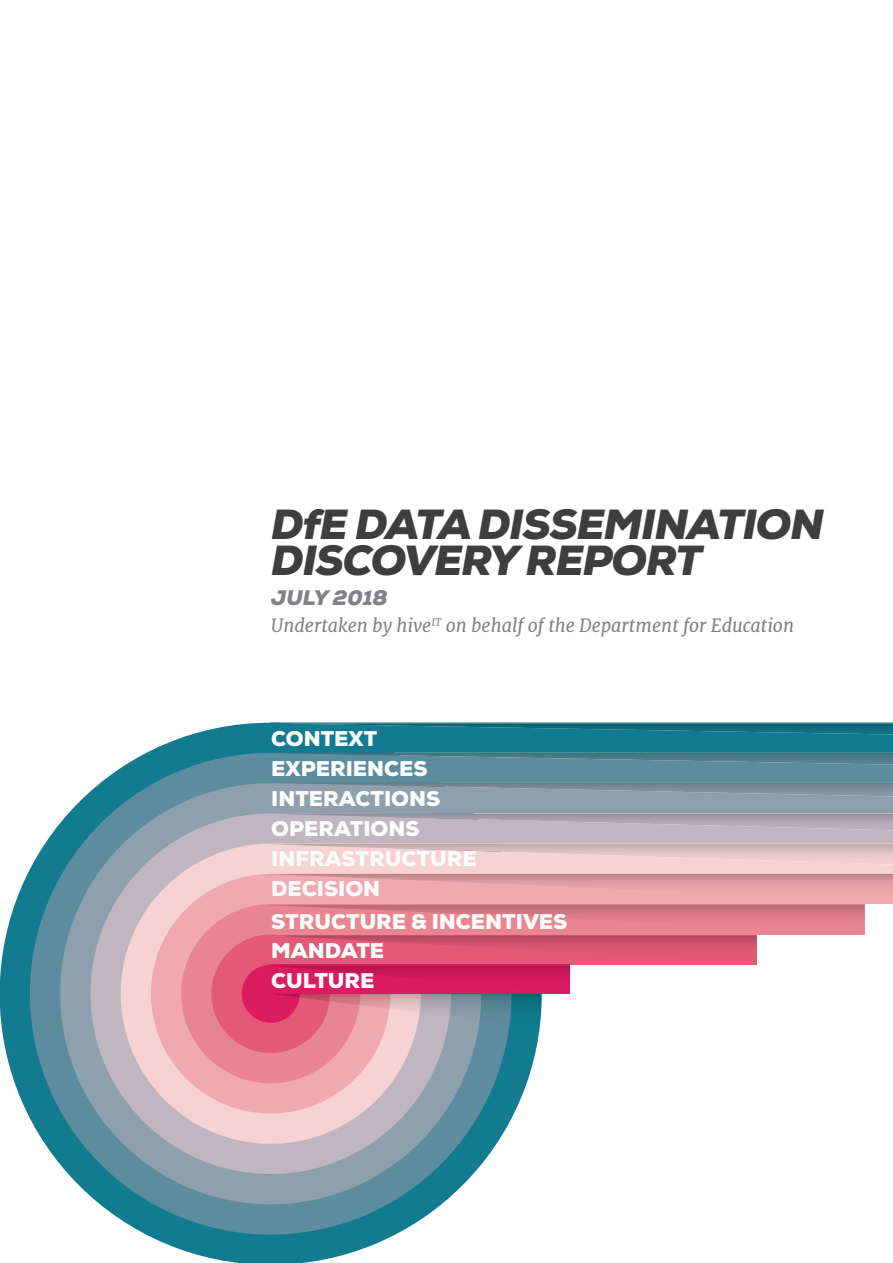
<style>
.page{position:relative;width:893px;height:1263px;background:#fff}
.page>*{position:absolute;margin:0;border:0;box-sizing:border-box;transform-origin:0 0}
.t1{font:italic 900 42px/36px "Nexa";letter-spacing:-.025em;color:#3e3e3f}
.t2{font:italic 900 21px "Nexa";color:#808285}
.t3{font:900 20.7px/29.5px "Nexa";color:#fbfdfa}
.t4{font:italic 18px "Merriweather";color:#808285}
</style>
<div class="page">
<svg style="left:0;top:723px;width:540px;height:540px"></svg>
<div style="left:30px;top:753px;width:481px;height:481px;background:#5c8c9e;border-radius:50%"></div>
<div style="left:60px;top:783px;width:421px;height:421px;background:#8e9fae;border-radius:50%"></div>
<div style="left:90px;top:813px;width:361px;height:361px;background:#bfb6bf;border-radius:50%"></div>
<div style="left:121px;top:844px;width:300px;height:300px;background:#f6d2d3;border-radius:50%"></div>
<div style="left:151px;top:874px;width:239px;height:239px;background:#f0a9b0;border-radius:50%"></div>
<div style="left:181px;top:904px;width:179px;height:179px;background:#e98492;border-radius:50%"></div>
<div style="left:211px;top:934px;width:119px;height:119px;background:#e35a78;border-radius:50%"></div>
<div style="left:242px;top:965px;width:58px;height:58px;background:#dd1b61;border-radius:50%"></div>
<svg style="left:267px;top:722px;width:626px;height:306px"></svg>
<h1 class="t1" style="left:271px;top:506px;width:554px">DfE DATA DISSEMINATION<br>DISCOVERY REPORT</h1>
<p class="t2" style="left:271px;top:584px;width:118px">JULY 2018</p>
<p class="t4" style="left:271px;top:613px;width:524px">Undertaken by hive<sup>IT</sup> on behalf of the Department for Education</p>
<p class="t3" style="left:271px;top:724px;width:108px">CONTEXT</p>
<p class="t3" style="left:271px;top:754px;width:158px">EXPERIENCES</p>
<p class="t3" style="left:271px;top:784px;width:171px">INTERACTIONS</p>
<p class="t3" style="left:271px;top:814px;width:207px">OPERATIONS<br>INFRASTRUCTURE</p>
<p class="t3" style="left:271px;top:874px;width:111px">DECISION</p>
<p class="t3" style="left:271px;top:906px;width:298px">STRUCTURE &amp; INCENTIVES</p>
<p class="t3" style="left:271px;top:935px;width:114px;line-height:30.2px">MANDATE<br>CULTURE</p>
</div>
